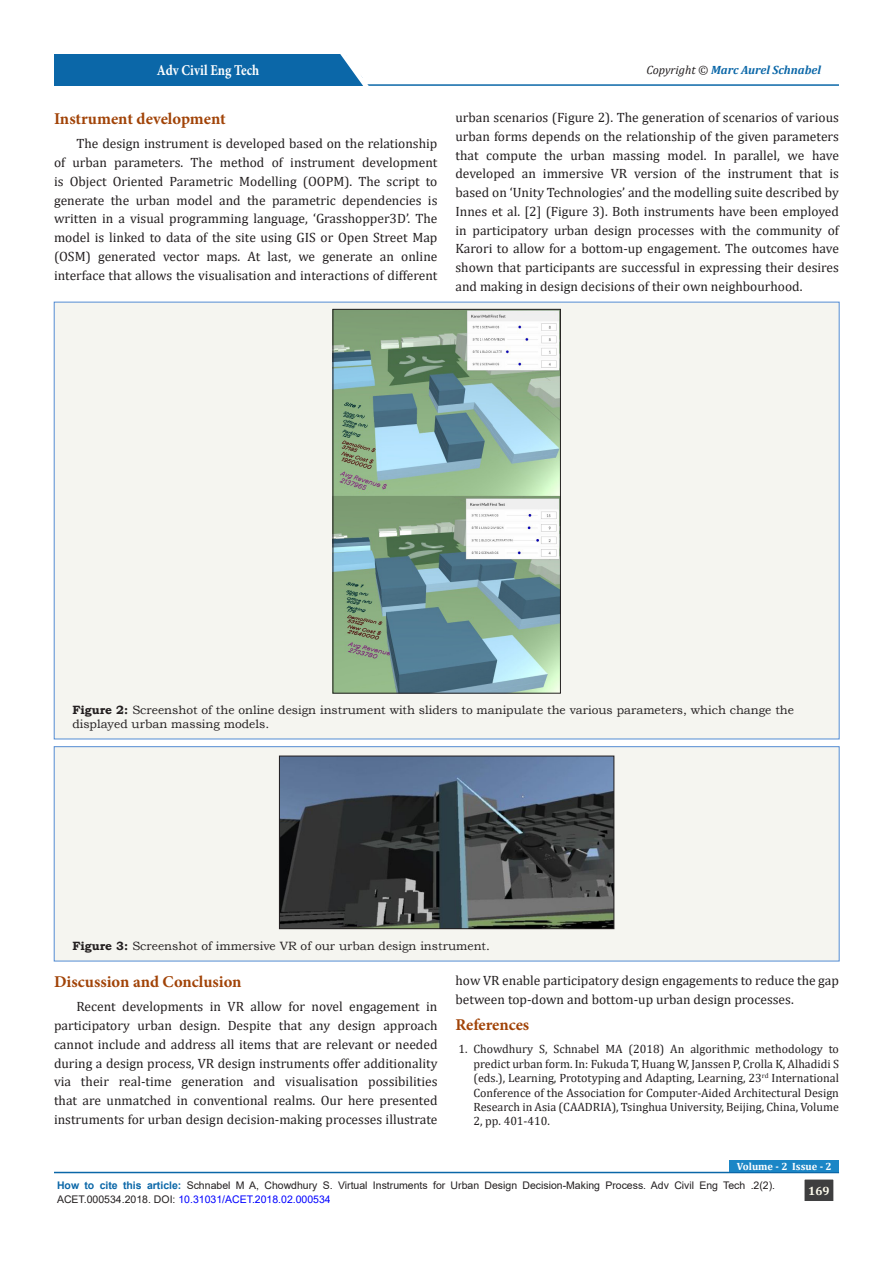
<style>
.page{position:relative;width:893px;height:1263px;background:#fff}
.page>*{position:absolute;margin:0;border:0;box-sizing:border-box;transform-origin:0 0}
.t1{font:700 16.5px "Minion Pro";color:#a14307}
.t2{font:700 15px "Minion Pro";color:#fff;scale:.86 1}
.t3{font:13.5px/18.8px "Cambria";color:#231f20;text-align:justify}
.t4{font:12px/14.4px "Cambria";color:#231f20;text-align:justify}
.t5{font:12px/14.4px "Bookman Old Style";color:#231f20}
.t6{font:italic 700 12px "Cambria";color:#0b67a8}
.t7{font:700 12px "Cambria";color:#fffdee}
.t8{font:10.5px/13.5px "Arial";color:#231f20}
.t9{font:700 10.5px "Cambria";color:#fff}
.s1{font-weight:400;color:#231f20}
.s2{font-weight:700}
.s3{font-weight:700;color:#0b67a8}
.s4{color:#00f}
</style>
<div class="page">
<hr style="left:206px;top:84px;width:633px;height:2px;background:#0b67a8">
<div style="left:54px;top:54px;width:308px;height:32px;background:#0b67a8"></div>
<svg style="left:340px;top:54px;width:34px;height:32px"></svg>
<hr style="left:54px;top:1172px;width:785px;height:1px;background:#0b67a8">
<div style="left:804px;top:1179px;width:30px;height:22px;background:#3e3e3f"></div>
<div style="left:804px;top:1179px;width:30px;height:23px;border:1px solid #fff"></div>
<div style="left:730px;top:1160px;width:109px;height:12px;background:#1b86c6"></div>
<div style="left:54px;top:302px;width:785px;height:437px;background:#f5f5f0"></div>
<img style="left:335px;top:311px;width:224px;height:380px">
<div style="left:333px;top:309px;width:228px;height:384px;border:1px solid #231f20"></div>
<div style="left:54px;top:747px;width:785px;height:214px;background:#f5f5f0"></div>
<div style="left:54px;top:746px;width:785px;height:215px;border:1px solid #548dd4"></div>
<img style="left:281px;top:758px;width:331px;height:169px">
<div style="left:279px;top:756px;width:335px;height:173px;border:1px solid #231f20"></div>
<p class="t2" style="left:157px;top:60px;width:121px">Adv Civil Eng Tech</p>
<p class="t6" style="left:646px;top:61px;width:176px"><span class="s1">Copyright ©</span> Marc Aurel Schnabel</p>
<p class="t1" style="left:54px;top:107px;width:173px">Instrument development</p>
<p class="t3" style="left:54px;top:134px;width:385px;text-indent:22px">The design instrument is developed based on the relationship of urban parameters. The method of instrument development is Object Oriented Parametric Modelling (OOPM). The script to generate the urban model and the parametric dependencies is written in a visual programming language, ‘Grasshopper3D’. The model is linked to data of the site using GIS or Open Street Map (OSM) generated vector maps. At last, we generate an online interface that allows the visualisation and interactions of different</p>
<p class="t3" style="left:455px;top:108px;width:385px">urban scenarios (Figure 2). The generation of scenarios of various urban forms depends on the relationship of the given parameters that compute the urban massing model. In parallel, we have developed an immersive VR version of the instrument that is based on ‘Unity Technologies’ and the modelling suite described by Innes et al. [2] (Figure 3). Both instruments have been employed in participatory urban design processes with the community of Karori to allow for a bottom-up engagement. The outcomes have shown that participants are successful in expressing their desires and making in design decisions of their own neighbourhood.</p>
<p class="t5" style="left:72px;top:702px;width:723px"><span class="s2">Figure 2:</span> Screenshot of the online design instrument with sliders to manipulate the various parameters, which change the displayed urban massing models.</p>
<p class="t5" style="left:72px;top:939px;width:419px"><span class="s2">Figure 3:</span> Screenshot of immersive VR of our urban design instrument.</p>
<p class="t1" style="left:54px;top:970px;width:189px">Discussion and Conclusion</p>
<p class="t3" style="left:54px;top:997px;width:385px;text-indent:22px">Recent developments in VR allow for novel engagement in participatory urban design. Despite that any design approach cannot include and address all items that are relevant or needed during a design process, VR design instruments offer additionality via their real-time generation and visualisation possibilities that are unmatched in conventional realms. Our here presented instruments for urban design decision-making processes illustrate</p>
<p class="t3" style="left:455px;top:971px;width:385px">how VR enable participatory design engagements to reduce the gap between top-down and bottom-up urban design processes.</p>
<p class="t1" style="left:455px;top:1013px;width:75px">References</p>
<p class="t4" style="left:473px;top:1042px;width:367px;text-indent:-15px">1. Chowdhury S, Schnabel MA (2018) An algorithmic methodology to predict urban form. In: Fukuda T, Huang W, Janssen P, Crolla K, Alhadidi S (eds.), Learning, Prototyping and Adapting, Learning, 23<sup>rd</sup> International Conference of the Association for Computer-Aided Architectural Design Research in Asia (CAADRIA), Tsinghua University, Beijing, China, Volume 2, pp. 401-410.</p>
<p class="t9" style="left:737px;top:1159px;width:96px">Volume - 2 Issue - 2</p>
<p class="t8" style="left:57px;top:1179px;width:720px"><span class="s3">How to cite this article:</span> Schnabel M A, Chowdhury S. Virtual Instruments for Urban Design Decision-Making Process. Adv Civil Eng Tech .2(2).<br>ACET.000534.2018. DOI: <span class="s4">10.31031/ACET.2018.02.000534</span></p>
<p class="t7" style="left:808px;top:1182px;width:23px">169</p>
</div>
